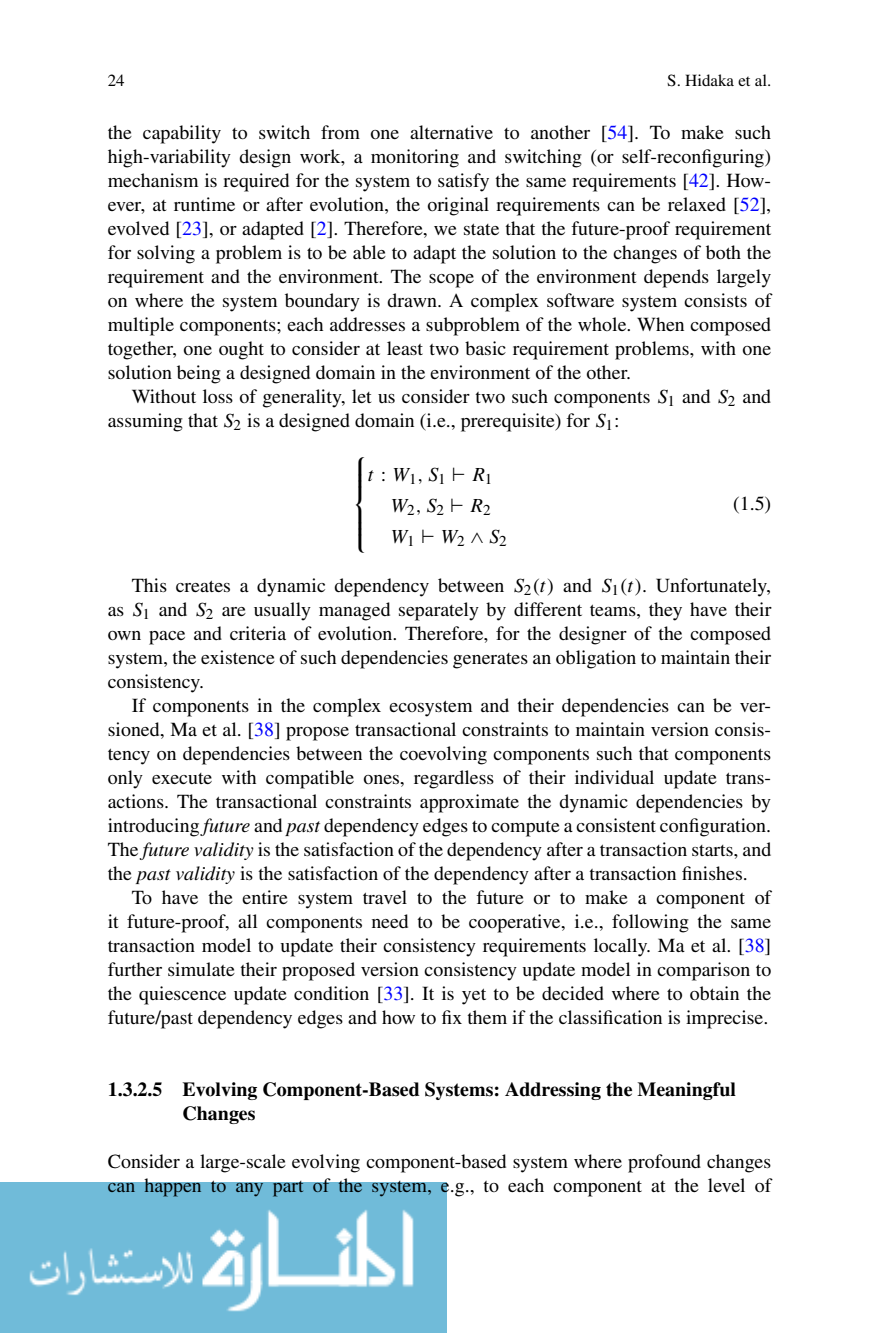
<style>
.page{position:relative;width:879px;height:1333px;background:#fff}
.page>*{position:absolute;margin:0;border:0;box-sizing:border-box;transform-origin:0 0}
.t1{font:20px/24px "Jjyqrl Qsmhgr Times";color:#000;text-align:justify}
.t2{font:700 20px/24px "Yrtfjr Tmrtjf Times";color:#000}
.t3{font:20px "Lfdbgm Lflprb MTMI";color:#000}
.t4{font:20px "Lbpmcc Frrdhy MTEX";color:#000}
.t5{font:17px "Jjyqrl Qsmhgr Times";color:#000}
.s1{color:#00f}
.s2{font-family:"Lfdbgm Lflprb MTMI"}
.s3{font-family:"Lbpmcc Frrdhy MTEX"}
.s4{font-family:"Dkgyyv Rdbmyy MTSYN"}
.s5{font-family:"Pgkxtw Vrvxmt Times";font-style:italic}
</style>
<div class="page">
<img style="left:0;top:1182px;width:446px;height:150px">
<p class="t5" style="left:108px;top:74px;width:18px">24</p>
<p class="t5" style="left:667px;top:74px;width:105px">S. Hidaka et al.</p>
<p class="t1" style="left:108px;top:122px;width:665px">the capability to switch from one alternative to another [<span class="s1">54</span>]. To make such high-variability design work, a monitoring and switching (or self-reconfiguring) mechanism is required for the system to satisfy the same requirements [<span class="s1">42</span>]. How&shy;ever, at runtime or after evolution, the original requirements can be relaxed [<span class="s1">52</span>], evolved [<span class="s1">23</span>], or adapted [<span class="s1">2</span>]. Therefore, we state that the future-proof requirement for solving a problem is to be able to adapt the solution to the changes of both the requirement and the environment. The scope of the environment depends largely on where the system boundary is drawn. A complex software system consists of multiple components; each addresses a subproblem of the whole. When composed together, one ought to consider at least two basic requirement problems, with one solution being a designed domain in the environment of the other.</p>
<p class="t1" style="left:108px;top:386px;width:665px;text-indent:24px">Without loss of generality, let us consider two such components <span class="s2">S</span><sub>1</sub> and <span class="s2">S</span><sub>2</sub> and assuming that <span class="s2">S</span><sub>2</sub> is a designed domain (i.e., prerequisite) for <span class="s2">S</span><sub>1</sub>:</p>
<p class="t4" style="left:352px;top:438px;width:17px">⎧</p>
<p class="t3" style="left:352px;top:466px;width:95px"><sup>⎪</sup><span class="s3">⎪⎨</span>t <span class="s4">:</span> W<sub>1</sub>, S<sub>1</sub></p>
<p class="t4" style="left:352px;top:510px;width:17px">⎪⎪⎩</p>
<p class="t3" style="left:471px;top:466px;width:23px">R<sub>1</sub></p>
<p class="t1" style="left:733px;top:493px;width:40px">(1.5)</p>
<p class="t3" style="left:390px;top:498px;width:55px">W<sub>2</sub>,S<sub>2</sub></p>
<p class="t3" style="left:469px;top:498px;width:23px">R<sub>2</sub></p>
<p class="t3" style="left:390px;top:529px;width:26px">W<sub>1</sub></p>
<p class="t3" style="left:440px;top:529px;width:68px">W<sub>2</sub> <span class="s4">∧</span> S<sub>2</sub></p>
<p class="t1" style="left:108px;top:575px;width:665px;text-indent:24px">This creates a dynamic dependency between <span class="s2">S</span><sub>2</sub><span class="s2">(t)</span> and <span class="s2">S</span><sub>1</sub><span class="s2">(t)</span>. Unfortunately, as <span class="s2">S</span><sub>1</sub> and <span class="s2">S</span><sub>2</sub> are usually managed separately by different teams, they have their own pace and criteria of evolution. Therefore, for the designer of the composed system, the existence of such dependencies generates an obligation to maintain their consistency.</p>
<p class="t1" style="left:108px;top:695px;width:665px;text-indent:24px">If components in the complex ecosystem and their dependencies can be ver&shy;sioned, Ma et al. [<span class="s1">38</span>] propose transactional constraints to maintain version consis&shy;tency on dependencies between the coevolving components such that components only execute with compatible ones, regardless of their individual update trans&shy;actions. The transactional constraints approximate the dynamic dependencies by introducing <span class="s5">future</span> and <span class="s5">past</span> dependency edges to compute a consistent configuration.<br>The <span class="s5">future validity</span> is the satisfaction of the dependency after a transaction starts, and the <span class="s5">past validity</span> is the satisfaction of the dependency after a transaction finishes.</p>
<p class="t1" style="left:108px;top:887px;width:665px;text-indent:24px">To have the entire system travel to the future or to make a component of it future-proof, all components need to be cooperative, i.e., following the same transaction model to update their consistency requirements locally. Ma et al. [<span class="s1">38</span>] further simulate their proposed version consistency update model in comparison to the quiescence update condition [<span class="s1">33</span>]. It is yet to be decided where to obtain the future/past dependency edges and how to fix them if the classification is imprecise.</p>
<p class="t2" style="left:182px;top:1079px;width:555px;text-indent:-75px">1.3.2.5 Evolving Component-Based Systems: Addressing the Meaningful<br>Changes</p>
<p class="t1" style="left:108px;top:1151px;width:665px">Consider a large-scale evolving component-based system where profound changes can happen to any part of the system, e.g., to each component at the level of</p>
</div>
